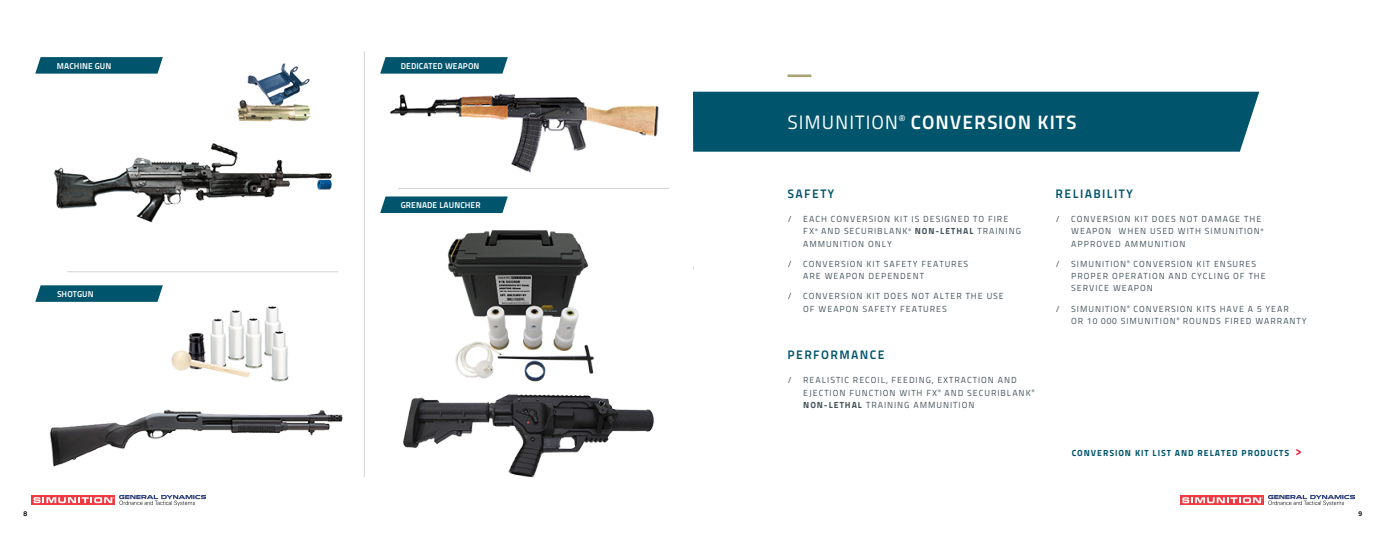
<style>
.page{position:relative;width:1386px;height:536px;background:#fff}
.page>*{position:absolute;margin:0;border:0;box-sizing:border-box;transform-origin:0 0}
.t1{font:19.25px "Titillium Maps 29 L 800 wt";letter-spacing:.05em;color:#fff}
.t2{font:12.25px "Titillium Maps 29 L 800 wt";letter-spacing:.11em;color:#00546c}
.t3{font:8.75px/12.2px "Titillium Maps 29 L 400 wt";letter-spacing:.11em;color:#43525a}
.t4{font:8.75px "Titillium Maps 29 L 999 wt";letter-spacing:.11em;color:#00546c}
.t5{font:8.49px "Titillium Maps 29 L 800 wt";letter-spacing:.01em;color:#fff}
.t6{font:7px "Titillium Maps 29 L 800 wt";color:#000}
.s1{font-family:"Titillium Maps 29 L 400 wt"}
.s2{font-family:"Titillium Maps 29 L 999 wt"}
.s3{font-family:"Titillium Maps 29 L 800 wt";font-size:13.12px;color:#ed1b35}
</style>
<div class="page">
<hr style="left:788px;top:74px;width:23px;height:3px;background:#a9a277">
<div style="left:693px;top:92px;width:566px;height:60px;background:#00546c"></div>
<img style="left:171px;top:318px;width:79px;height:60px">
<img style="left:245px;top:318px;width:18px;height:52px">
<img style="left:227px;top:310px;width:19px;height:52px">
<img style="left:264px;top:306px;width:17px;height:51px">
<img style="left:271px;top:327px;width:18px;height:55px">
<img style="left:390px;top:93px;width:269px;height:80px">
<img style="left:237px;top:63px;width:74px;height:59px">
<img style="left:53px;top:143px;width:280px;height:80px">
<img style="left:49px;top:409px;width:294px;height:58px">
<img style="left:403px;top:394px;width:251px;height:84px">
<img style="left:447px;top:230px;width:147px;height:152px">
<img style="left:314px;top:179px;width:19px;height:13px">
<hr style="left:398px;top:188px;width:271px;height:1px;background:#cfd3d3">
<hr style="left:364px;top:51px;width:1px;height:426px;background:#cfd3d3">
<hr style="left:67px;top:271px;width:271px;height:1px;background:#cfd3d3">
<svg style="left:35px;top:57px;width:128px;height:17px;background:#126076"></svg>
<svg style="left:35px;top:285px;width:128px;height:17px;background:#126076"></svg>
<svg style="left:380px;top:57px;width:128px;height:17px;background:#126076"></svg>
<svg style="left:380px;top:196px;width:128px;height:17px;background:#126076"></svg>
<div style="left:1180px;top:495px;width:84px;height:9px;background:#ec3b42"></div>
<svg style="left:1182px;top:497px;width:81px;height:6px"></svg>
<img style="left:1269px;top:495px;width:85px;height:10px">
<div style="left:32px;top:495px;width:83px;height:9px;background:#ec3b42"></div>
<svg style="left:33px;top:497px;width:81px;height:6px"></svg>
<img style="left:120px;top:495px;width:86px;height:10px">
<p class="t5" style="left:57px;top:59px;width:56px">MACHINE GUN</p>
<p class="t5" style="left:57px;top:287px;width:38px">SHOTGUN</p>
<p class="t5" style="left:401px;top:59px;width:80px">DEDICATED WEAPON</p>
<p class="t5" style="left:401px;top:198px;width:81px">GRENADE LAUNCHER</p>
<h1 class="t1" style="left:788px;top:107px;width:290px"><span class="s1">SIMUNITION</span><sup>®</sup> CONVERSION KITS</h1>
<h2 class="t2" style="left:788px;top:184px;width:48px">SAFETY</h2>
<p class="t3" style="left:788px;top:212px;width:6px">/</p>
<p class="t3" style="left:803px;top:212px;width:219px">EACH CONVERSION KIT IS DESIGNED TO FIRE<br>FX<sup>®</sup> AND SECURIBLANK<sup>®</sup> <span class="s2">NON-LETHAL</span> TRAINING<br>AMMUNITION ONLY</p>
<p class="t3" style="left:788px;top:257px;width:6px">/</p>
<p class="t3" style="left:803px;top:257px;width:167px">CONVERSION KIT SAFETY FEATURES<br>ARE WEAPON DEPENDENT</p>
<p class="t3" style="left:788px;top:289px;width:6px">/</p>
<p class="t3" style="left:803px;top:289px;width:202px">CONVERSION KIT DOES NOT ALTER THE USE<br>OF WEAPON SAFETY FEATURES</p>
<h2 class="t2" style="left:788px;top:345px;width:98px">PERFORMANCE</h2>
<p class="t3" style="left:788px;top:373px;width:6px">/</p>
<p class="t3" style="left:803px;top:373px;width:233px">REALISTIC RECOIL, FEEDING, EXTRACTION AND<br>EJECTION FUNCTION WITH FX<sup>®</sup> AND SECURIBLANK<sup>®<br></sup><span class="s2">NON-LETHAL</span> TRAINING AMMUNITION</p>
<h2 class="t2" style="left:1056px;top:184px;width:79px">RELIABILITY</h2>
<p class="t3" style="left:1056px;top:212px;width:6px">/</p>
<p class="t3" style="left:1071px;top:212px;width:194px">CONVERSION KIT DOES NOT DAMAGE THE<br>WEAPON WHEN USED WITH SIMUNITION<sup>®<br></sup>APPROVED AMMUNITION</p>
<p class="t3" style="left:1056px;top:257px;width:6px">/</p>
<p class="t3" style="left:1071px;top:257px;width:196px">SIMUNITION<sup>®</sup> CONVERSION KIT ENSURES<br>PROPER OPERATION AND CYCLING OF THE<br>SERVICE WEAPON</p>
<p class="t3" style="left:1056px;top:302px;width:6px">/</p>
<p class="t3" style="left:1071px;top:302px;width:237px">SIMUNITION<sup>®</sup> CONVERSION KITS HAVE A 5 YEAR<br>OR 10 000 SIMUNITION<sup>®</sup> ROUNDS FIRED WARRANTY</p>
<p class="t4" style="left:1072px;top:445px;width:232px">CONVERSION KIT LIST AND RELATED PRODUCTS <span class="s3">&gt;</span></p>
<p class="t6" style="left:24px;top:508px;width:5px">8</p>
<p class="t6" style="left:1359px;top:508px;width:5px">9</p>
</div>
